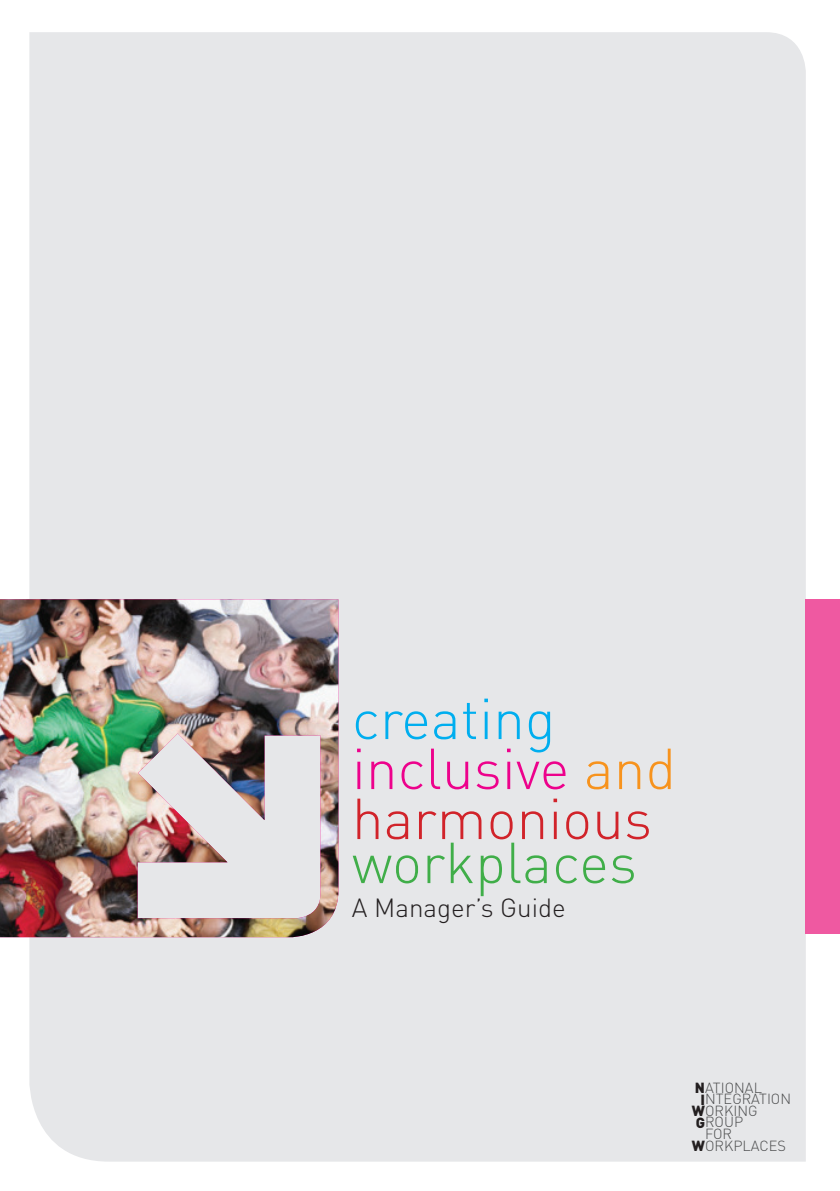
<style>
.page{position:relative;width:840px;height:1191px;background:#fff}
.page>*{position:absolute;margin:0;border:0;box-sizing:border-box;transform-origin:0 0}
.t1{font:300 56.8px/50px "DIN";color:#d1232a}
.t2{font:300 56.8px "DIN";color:#40ae49}
.t3{font:300 26px "DIN";color:#231f20}
.t4{font:300 14.4px "DIN";color:#4b4c4d}
.s1{color:#00aeef}
.s2{color:#ed028c}
.s3{color:#f7931d}
.s4{font-weight:900;color:#231f20}
</style>
<div class="page">
<div style="left:29px;top:32px;width:776px;height:1129px;background:#e6e7e9"></div>
<div style="left:805px;top:599px;width:34px;height:335px;background:#ef59a1"></div>
<img style="left:0;top:599px;width:338px;height:338px">
<h1 class="t1" style="left:351px;top:693px;width:325px"><span class="s1">creating </span><span class="s2">inclusive</span> <span class="s3">and </span>harmonious</h1>
<h1 class="t2" style="left:351px;top:827px;width:286px">workplaces</h1>
<h2 class="t3" style="left:351px;top:891px;width:215px">A Manager’s Guide</h2>
<p class="t4" style="left:694px;top:1078px;width:68px"><span class="s4">N</span>ATIONAL</p>
<p class="t4" style="left:700px;top:1090px;width:92px"><span class="s4">I</span>NTEGRATION</p>
<p class="t4" style="left:691px;top:1101px;width:67px"><span class="s4">W</span>ORKING</p>
<p class="t4" style="left:695px;top:1113px;width:49px"><span class="s4">G</span>ROUP</p>
<p class="t4" style="left:704px;top:1125px;width:29px">FOR</p>
<p class="t4" style="left:691px;top:1136px;width:96px"><span class="s4">W</span>ORKPLACES</p>
</div>
